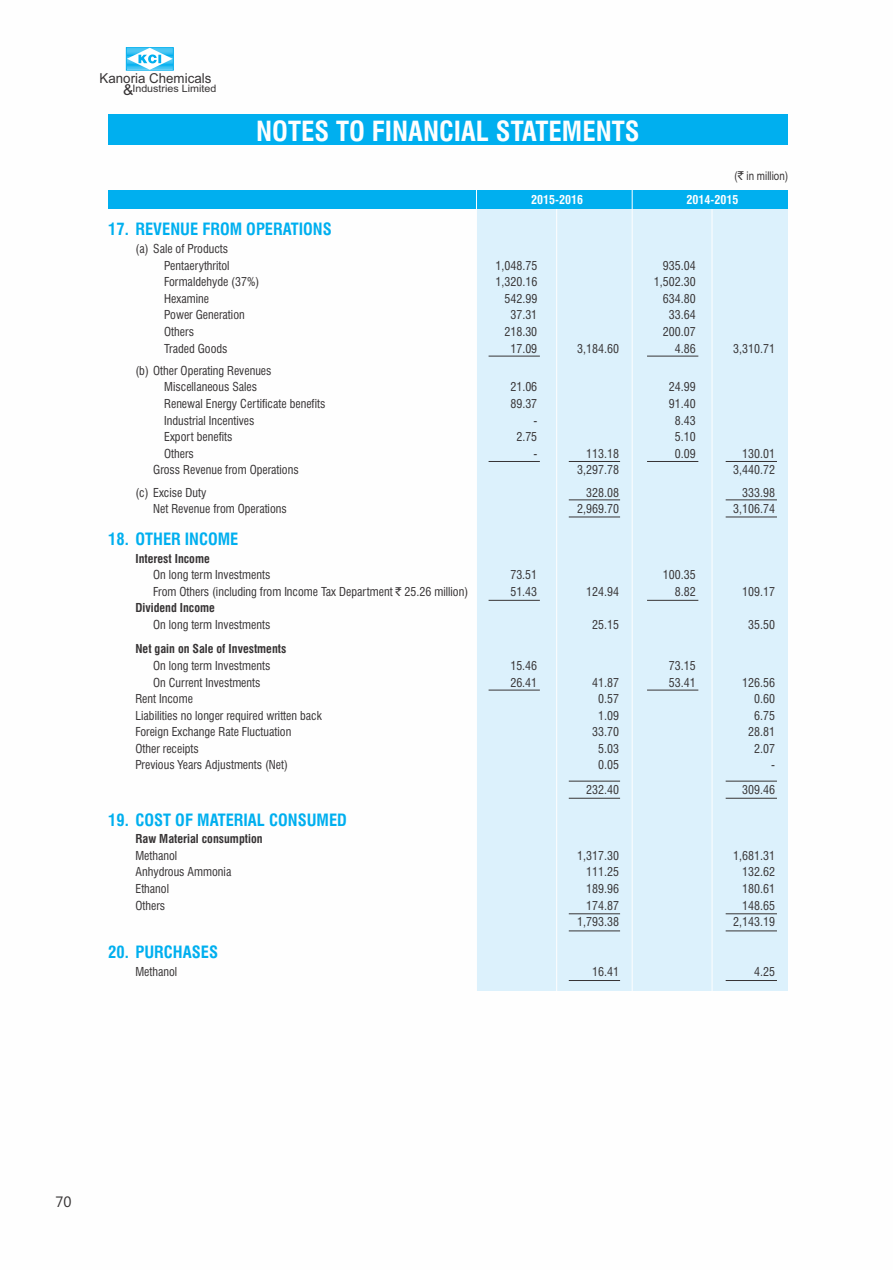
<style>
.page{position:relative;width:893px;height:1270px;background:#fff}
.page>*{position:absolute;margin:0;border:0;box-sizing:border-box;transform-origin:0 0}
.t1{font:700 condensed 27px "Swiss 721 BT";color:#fefefe}
.t2{font:700 condensed 16.5px "Swiss 721 BT";color:#00afef}
.t3{font:15px "Ebrima";color:#373435}
.t4{font:13.65px "Arial";color:#373435}
.t5{font:condensed 12px/16.5px "Swiss 721 BT";color:#373435;text-align:right}
.t6{font:700 condensed 12px "Swiss 721 BT";color:#373435}
.t7{font:700 condensed 12px "Swiss 721 BT";color:#fefefe}
.t8{font:12px "Arial Narrow";color:#373435}
.t9{font:10.2px "Arial";color:#373435;scale:1.04 1}
.s1{font-size:15px}
.s2{font-family:"Rupee Foradian"}
.s3{font-family:"Rupee Foradian";font-stretch:normal}
</style>
<div class="page">
<svg style="left:126px;top:47px;width:48px;height:24px"></svg>
<div style="left:108px;top:114px;width:679px;height:30px;background:#00afef"></div>
<div style="left:476px;top:203px;width:311px;height:787px;background:#dcf1fc"></div>
<hr style="left:556px;top:208px;width:1px;height:783px;background:#fefefe">
<hr style="left:711px;top:207px;width:1px;height:787px;background:#fefefe">
<div style="left:108px;top:190px;width:679px;height:18px;background:#00afef"></div>
<hr style="left:631px;top:187px;width:1px;height:807px;background:#fefefe">
<hr style="left:488px;top:356px;width:52px;height:1px;background:#373435">
<hr style="left:647px;top:356px;width:51px;height:1px;background:#373435">
<hr style="left:488px;top:461px;width:52px;height:1px;background:#373435">
<hr style="left:488px;top:600px;width:52px;height:1px;background:#373435">
<hr style="left:488px;top:689px;width:52px;height:1px;background:#373435">
<hr style="left:647px;top:461px;width:51px;height:1px;background:#373435">
<hr style="left:647px;top:600px;width:51px;height:1px;background:#373435">
<hr style="left:647px;top:689px;width:51px;height:1px;background:#373435">
<hr style="left:568px;top:461px;width:52px;height:1px;background:#373435">
<hr style="left:568px;top:499px;width:52px;height:1px;background:#373435">
<hr style="left:568px;top:780px;width:52px;height:1px;background:#373435">
<hr style="left:568px;top:913px;width:52px;height:1px;background:#373435">
<hr style="left:568px;top:516px;width:52px;height:1px;background:#373435">
<hr style="left:568px;top:797px;width:52px;height:1px;background:#373435">
<hr style="left:568px;top:930px;width:52px;height:1px;background:#373435">
<hr style="left:568px;top:980px;width:52px;height:1px;background:#373435">
<hr style="left:725px;top:461px;width:52px;height:1px;background:#373435">
<hr style="left:725px;top:499px;width:52px;height:1px;background:#373435">
<hr style="left:725px;top:780px;width:52px;height:1px;background:#373435">
<hr style="left:725px;top:913px;width:52px;height:1px;background:#373435">
<hr style="left:725px;top:516px;width:52px;height:1px;background:#373435">
<hr style="left:725px;top:797px;width:52px;height:1px;background:#373435">
<hr style="left:725px;top:930px;width:52px;height:1px;background:#373435">
<hr style="left:725px;top:980px;width:52px;height:1px;background:#373435">
<hr style="left:476px;top:188px;width:1px;height:812px;background:#fefefe">
<p class="t4" style="left:100px;top:73px;width:113px">Kanoria Chemicals</p>
<p class="t9" style="left:123px;top:84px;width:91px"><span class="s1">&amp;</span> Industries Limited</p>
<h1 class="t1" style="left:256px;top:120px;width:385px">NOTES TO FINANCIAL STATEMENTS</h1>
<p class="t8" style="left:734px;top:171px;width:55px">(<span class="s2">`</span> in million)</p>
<p class="t7" style="left:531px;top:194px;width:53px">2015-2016</p>
<p class="t7" style="left:686px;top:194px;width:53px">2014-2015</p>
<h2 class="t2" style="left:108px;top:223px;width:225px">17. REVENUE FROM OPERATIONS</h2>
<p class="t5" style="left:135px;top:242px;width:96px">(a) Sale of Products<br>Pentaerythritol</p>
<p class="t5" style="left:495px;top:258px;width:43px">1,048.75</p>
<p class="t5" style="left:663px;top:258px;width:34px">935.04</p>
<p class="t5" style="left:164px;top:275px;width:97px">Formaldehyde (37%)</p>
<p class="t5" style="left:495px;top:275px;width:43px">1,320.16</p>
<p class="t5" style="left:654px;top:275px;width:43px">1,502.30</p>
<p class="t5" style="left:164px;top:291px;width:46px">Hexamine</p>
<p class="t5" style="left:504px;top:291px;width:34px">542.99</p>
<p class="t5" style="left:663px;top:291px;width:34px">634.80</p>
<p class="t5" style="left:164px;top:308px;width:82px">Power Generation</p>
<p class="t5" style="left:510px;top:308px;width:28px">37.31</p>
<p class="t5" style="left:669px;top:308px;width:28px">33.64</p>
<p class="t5" style="left:164px;top:324px;width:31px">Others</p>
<p class="t5" style="left:504px;top:324px;width:34px">218.30</p>
<p class="t5" style="left:663px;top:324px;width:34px">200.07</p>
<p class="t5" style="left:164px;top:341px;width:65px">Traded Goods</p>
<p class="t5" style="left:510px;top:341px;width:28px">17.09</p>
<p class="t5" style="left:577px;top:341px;width:43px">3,184.60</p>
<p class="t5" style="left:674px;top:341px;width:22px">4.86</p>
<p class="t5" style="left:733px;top:341px;width:43px">3,310.71</p>
<p class="t5" style="left:164px;top:363px;width:109px;text-align:left;text-indent:-29px">(b) Other Operating Revenues<br>Miscellaneous Sales</p>
<p class="t5" style="left:510px;top:380px;width:28px">21.06</p>
<p class="t5" style="left:668px;top:380px;width:28px">24.99</p>
<p class="t5" style="left:164px;top:396px;width:163px">Renewal Energy Certificate benefits</p>
<p class="t5" style="left:510px;top:396px;width:28px">89.37</p>
<p class="t5" style="left:668px;top:396px;width:28px">91.40</p>
<p class="t5" style="left:164px;top:413px;width:92px">Industrial Incentives</p>
<p class="t5" style="left:533px;top:413px;width:5px">-</p>
<p class="t5" style="left:674px;top:413px;width:22px">8.43</p>
<p class="t5" style="left:164px;top:429px;width:70px">Export benefits</p>
<p class="t5" style="left:516px;top:429px;width:22px">2.75</p>
<p class="t5" style="left:674px;top:429px;width:22px">5.10</p>
<p class="t5" style="left:164px;top:446px;width:31px">Others</p>
<p class="t5" style="left:533px;top:446px;width:5px">-</p>
<p class="t5" style="left:586px;top:446px;width:34px">113.18</p>
<p class="t5" style="left:674px;top:446px;width:22px">0.09</p>
<p class="t5" style="left:742px;top:446px;width:34px">130.01</p>
<p class="t5" style="left:153px;top:463px;width:147px">Gross Revenue from Operations</p>
<p class="t5" style="left:577px;top:463px;width:43px">3,297.78</p>
<p class="t5" style="left:733px;top:463px;width:43px">3,440.72</p>
<p class="t5" style="left:135px;top:485px;width:72px">(c) Excise Duty</p>
<p class="t5" style="left:586px;top:485px;width:34px">328.08</p>
<p class="t5" style="left:742px;top:485px;width:34px">333.98</p>
<p class="t5" style="left:153px;top:501px;width:135px">Net Revenue from Operations</p>
<p class="t5" style="left:577px;top:501px;width:43px">2,969.70</p>
<p class="t5" style="left:733px;top:501px;width:43px">3,106.74</p>
<h2 class="t2" style="left:108px;top:532px;width:132px">18. OTHER INCOME</h2>
<p class="t6" style="left:135px;top:553px;width:76px">Interest Income</p>
<p class="t5" style="left:153px;top:568px;width:119px">On long term Investments</p>
<p class="t5" style="left:510px;top:568px;width:28px">73.51</p>
<p class="t5" style="left:663px;top:568px;width:34px">100.35</p>
<p class="t5" style="left:153px;top:584px;width:316px">From Others (including from Income Tax Department <span class="s3">`</span> 25.26 million)</p>
<p class="t5" style="left:510px;top:584px;width:28px">51.43</p>
<p class="t5" style="left:586px;top:584px;width:34px">124.94</p>
<p class="t5" style="left:674px;top:584px;width:22px">8.82</p>
<p class="t5" style="left:742px;top:584px;width:34px">109.17</p>
<p class="t6" style="left:135px;top:603px;width:81px">Dividend Income</p>
<p class="t5" style="left:153px;top:617px;width:119px">On long term Investments</p>
<p class="t5" style="left:592px;top:617px;width:28px">25.15</p>
<p class="t5" style="left:748px;top:617px;width:28px">35.50</p>
<p class="t6" style="left:135px;top:644px;width:152px">Net gain on Sale of Investments</p>
<p class="t5" style="left:153px;top:658px;width:119px">On long term Investments</p>
<p class="t5" style="left:510px;top:658px;width:28px">15.46</p>
<p class="t5" style="left:668px;top:658px;width:28px">73.15</p>
<p class="t5" style="left:153px;top:675px;width:109px">On Current Investments</p>
<p class="t5" style="left:510px;top:675px;width:28px">26.41</p>
<p class="t5" style="left:592px;top:675px;width:28px">41.87</p>
<p class="t5" style="left:668px;top:675px;width:28px">53.41</p>
<p class="t5" style="left:742px;top:675px;width:34px">126.56</p>
<p class="t5" style="left:135px;top:691px;width:59px">Rent Income</p>
<p class="t5" style="left:598px;top:691px;width:22px">0.57</p>
<p class="t5" style="left:754px;top:691px;width:22px">0.60</p>
<p class="t5" style="left:135px;top:708px;width:188px">Liabilities no longer required written back</p>
<p class="t5" style="left:598px;top:708px;width:22px">1.09</p>
<p class="t5" style="left:754px;top:708px;width:22px">6.75</p>
<p class="t5" style="left:135px;top:724px;width:157px">Foreign Exchange Rate Fluctuation</p>
<p class="t5" style="left:592px;top:724px;width:28px">33.70</p>
<p class="t5" style="left:748px;top:724px;width:28px">28.81</p>
<p class="t5" style="left:135px;top:741px;width:65px">Other receipts</p>
<p class="t5" style="left:598px;top:741px;width:22px">5.03</p>
<p class="t5" style="left:754px;top:741px;width:22px">2.07</p>
<p class="t5" style="left:135px;top:757px;width:154px">Previous Years Adjustments (Net)</p>
<p class="t5" style="left:598px;top:757px;width:22px">0.05</p>
<p class="t5" style="left:771px;top:757px;width:5px">-</p>
<p class="t5" style="left:586px;top:782px;width:34px">232.40</p>
<p class="t5" style="left:742px;top:782px;width:34px">309.46</p>
<h2 class="t2" style="left:108px;top:813px;width:240px">19. COST OF MATERIAL CONSUMED</h2>
<p class="t6" style="left:135px;top:834px;width:129px">Raw Material consumption</p>
<p class="t5" style="left:135px;top:848px;width:43px">Methanol</p>
<p class="t5" style="left:577px;top:848px;width:43px">1,317.30</p>
<p class="t5" style="left:733px;top:848px;width:43px">1,681.31</p>
<p class="t5" style="left:135px;top:865px;width:97px">Anhydrous Ammonia</p>
<p class="t5" style="left:586px;top:865px;width:34px">111.25</p>
<p class="t5" style="left:742px;top:865px;width:34px">132.62</p>
<p class="t5" style="left:135px;top:881px;width:35px">Ethanol</p>
<p class="t5" style="left:586px;top:881px;width:34px">189.96</p>
<p class="t5" style="left:742px;top:881px;width:34px">180.61</p>
<p class="t5" style="left:135px;top:898px;width:31px">Others</p>
<p class="t5" style="left:586px;top:898px;width:34px">174.87</p>
<p class="t5" style="left:742px;top:898px;width:34px">148.65</p>
<p class="t5" style="left:577px;top:914px;width:43px">1,793.38</p>
<p class="t5" style="left:733px;top:914px;width:43px">2,143.19</p>
<h2 class="t2" style="left:108px;top:945px;width:111px">20. PURCHASES</h2>
<p class="t5" style="left:135px;top:964px;width:43px">Methanol</p>
<p class="t5" style="left:592px;top:964px;width:28px">16.41</p>
<p class="t5" style="left:754px;top:964px;width:22px">4.25</p>
<p class="t3" style="left:55px;top:1195px;width:18px">70</p>
</div>
